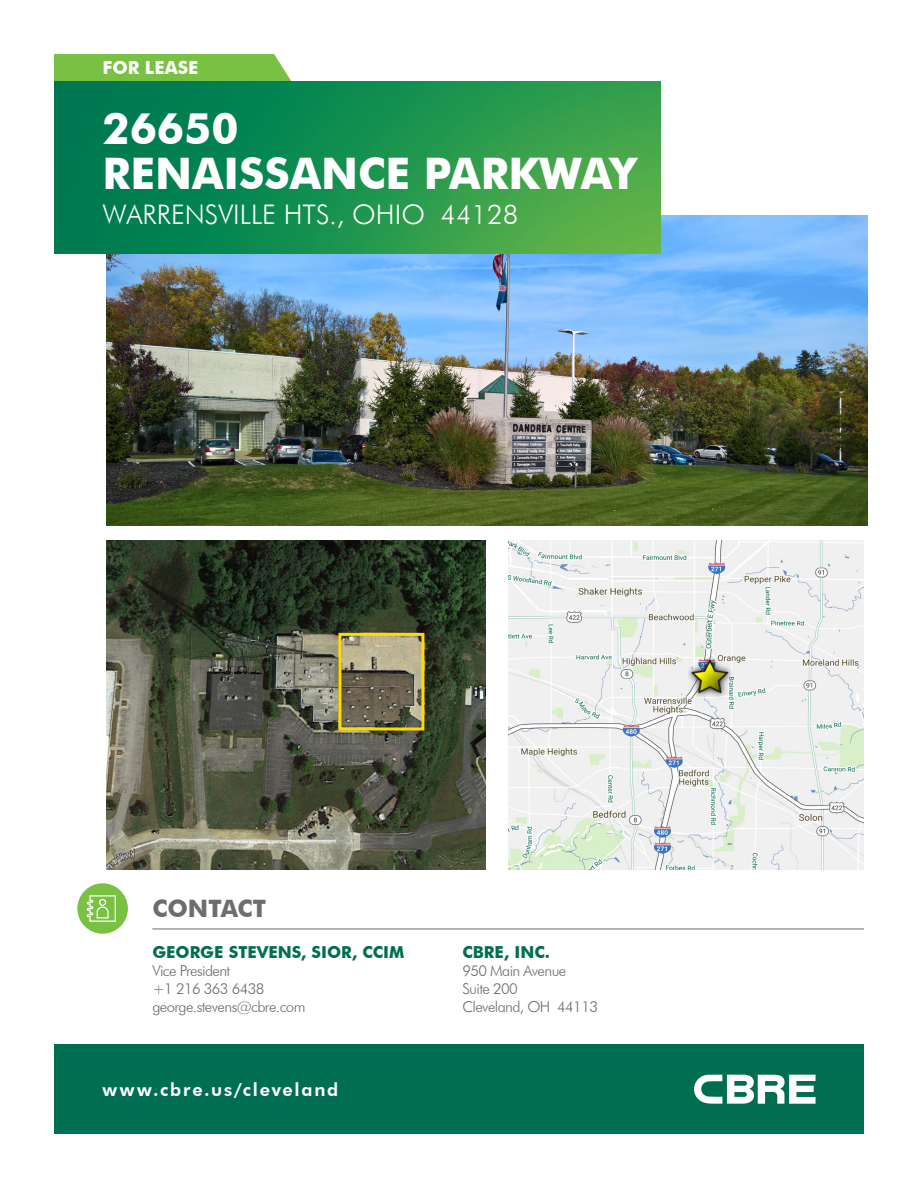
<style>
.page{position:relative;width:918px;height:1188px;background:#fff}
.page>*{position:absolute;margin:0;border:0;box-sizing:border-box;transform-origin:0 0}
.t1{font:700 43.5px "Futura BT";color:#fff}
.t2{font:300 27px "Futura BT";color:#fff}
.Contact_Us{font:700 24px "Futura BT";color:#6c6d70}
.t3{font:800 18px "Futura BT";letter-spacing:.1em;color:#fff}
.t4{font:700 18px "Futura BT";color:#fff}
.Broker_Name{font:700 16.5px "Futura BT";color:#006e51}
.Broker_Contact_Info{font:300 15px "Futura BT";letter-spacing:-.04em;color:#6c6d70}
</style>
<div class="page">
<img style="left:107px;top:216px;width:761px;height:310px">
<img style="left:54px;top:81px;width:607px;height:173px">
<img style="left:508px;top:540px;width:356px;height:329px">
<hr style="left:152px;top:929px;width:712px;height:1px;background:#6c6d70">
<div style="left:77px;top:883px;width:51px;height:51px;background:#79c142;border-radius:50%"></div>
<svg style="left:87px;top:895px;width:29px;height:27px"></svg>
<div style="left:54px;top:1044px;width:810px;height:90px;background:#006e51"></div>
<svg style="left:694px;top:1075px;width:122px;height:29px"></svg>
<div style="left:54px;top:54px;width:237px;height:27px;background:#79c142"></div>
<img style="left:107px;top:540px;width:379px;height:329px">
<div style="left:338px;top:633px;width:86px;height:97px;border:3px solid #ffdc01"></div>
<p class="t4" style="left:103px;top:57px;width:97px">FOR LEASE</p>
<p class="t1" style="left:103px;top:102px;width:137px">26650</p>
<p class="t1" style="left:103px;top:147px;width:536px">RENAISSANCE PARKWAY</p>
<p class="t2" style="left:103px;top:198px;width:417px">WARRENSVILLE HTS., OHIO 44128</p>
<p class="Contact_Us" style="left:152px;top:894px;width:115px">CONTACT</p>
<p class="Broker_Name" style="left:152px;top:942px;width:253px">GEORGE STEVENS, SIOR, CCIM</p>
<p class="Broker_Contact_Info" style="left:152px;top:961px;width:79px">Vice President</p>
<p class="Broker_Contact_Info" style="left:152px;top:979px;width:114px">+1 216 363 6438</p>
<p class="Broker_Contact_Info" style="left:152px;top:997px;width:155px">george.stevens@cbre.com</p>
<p class="t3" style="left:103px;top:1079px;width:237px">www.cbre.us/cleveland</p>
<p class="Broker_Name" style="left:462px;top:942px;width:89px">CBRE, INC.</p>
<p class="Broker_Contact_Info" style="left:462px;top:961px;width:106px">950 Main Avenue</p>
<p class="Broker_Contact_Info" style="left:462px;top:979px;width:57px">Suite 200</p>
<p class="Broker_Contact_Info" style="left:462px;top:997px;width:137px">Cleveland, OH 44113</p>
</div>
